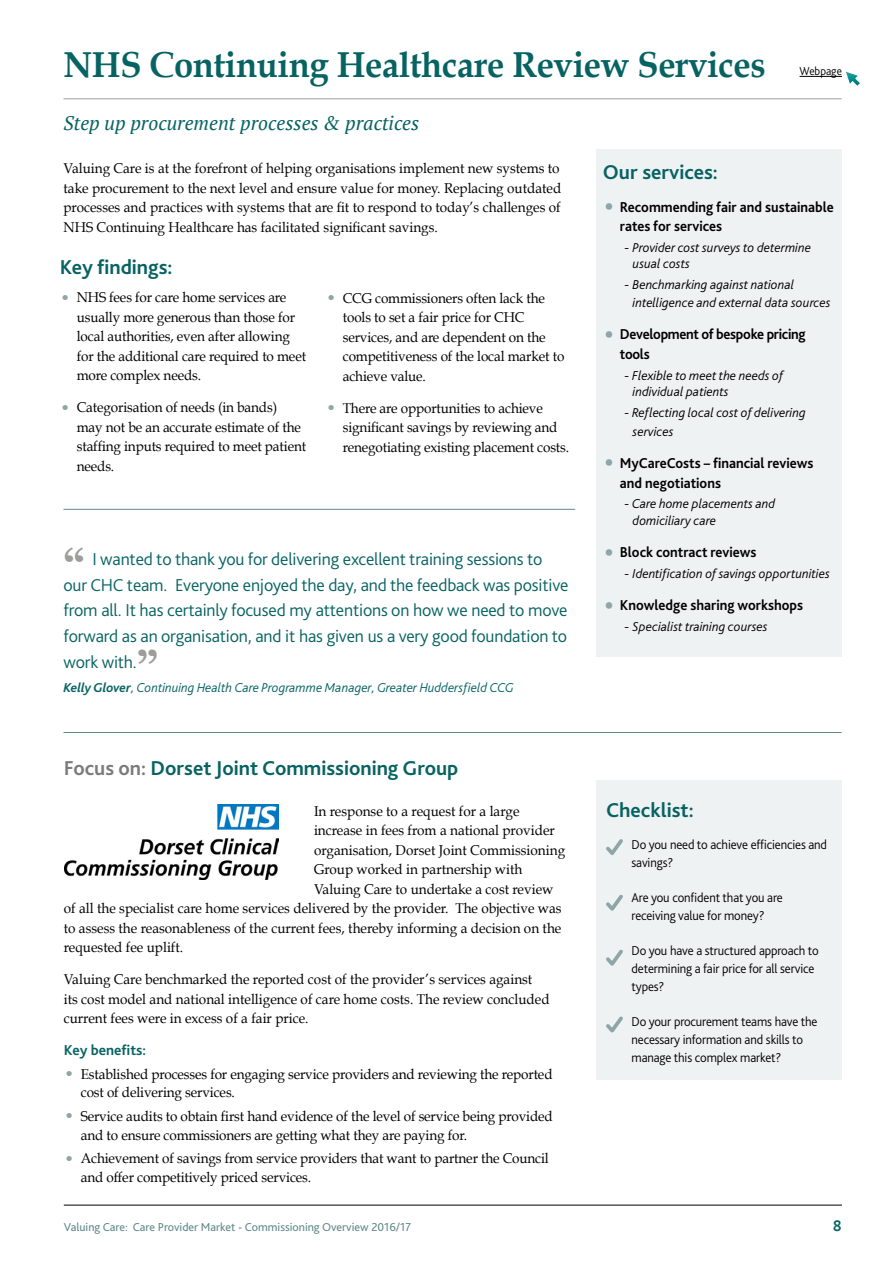
<style>
.page{position:relative;width:893px;height:1263px;background:#fff}
.page>*{position:absolute;margin:0;border:0;box-sizing:border-box;transform-origin:0 0}
.t1{font:700 42px "Georgia";color:#9d9d9c}
.t2{font:700 36px "Book Antiqua";letter-spacing:-.01em;color:#076362;scale:.96 1}
.t3{font:700 21px "Bliss 2";color:#076362}
.t4{font:italic 19.5px "PT Serif";color:#076362}
.t5{font:300 18px/25.5px "Bliss 2";letter-spacing:-.01em;color:#076362}
.t6{font:700 15px/19.5px "Bliss 2";color:#000;scale:.95 1}
.t7{font:700 15px/19.5px "Bliss 2";letter-spacing:-.02em;color:#000;scale:.95 1}
.t8{font:700 15px "Bliss 2";color:#076362}
.t9{font:700 15px "PT Mono";color:#076362}
.t10{font:14.25px/19.5px "Book Antiqua";letter-spacing:-.01em;color:#000;scale:.95 1}
.t11{font:italic 300 13.5px/16.5px "Bliss";color:#000}
.t12{font:300 13.5px/18px "Bliss 2";letter-spacing:-.01em;color:#000;scale:.95 1}
.t13{font:italic 300 13.5px "Bliss";color:#076362}
.t14{font:12px "Bliss 2";color:#618989}
.t15{font:300 12px "Bliss 2";color:#000;scale:.95 1}
.s1{font-family:"PT Mono";font-size:21px;color:#8ea6a7}
.s2{font-weight:700;font-size:18px;color:#8ea6a7}
.s3{font-weight:700}
.s4{color:#7c7b7b}
</style>
<div class="page">
<hr style="left:64px;top:1205px;width:778px;height:1px;background:#000">
<div style="left:596px;top:781px;width:246px;height:299px;background:#eff2f3"></div>
<hr style="left:63px;top:98px;width:779px;height:1px;background:#9d9d9c">
<hr style="left:63px;top:509px;width:512px;height:1px;background:#618989">
<hr style="left:63px;top:732px;width:779px;height:1px;background:#618989">
<img style="left:64px;top:804px;width:214px;height:75px">
<div style="left:596px;top:150px;width:246px;height:507px;background:#eff2f3"></div>
<svg style="left:606px;top:894px;width:17px;height:17px"></svg>
<svg style="left:606px;top:839px;width:17px;height:16px"></svg>
<svg style="left:606px;top:949px;width:17px;height:17px"></svg>
<svg style="left:606px;top:1016px;width:17px;height:17px"></svg>
<svg style="left:839px;top:71px;width:21px;height:15px"></svg>
<hr style="left:800px;top:76px;width:42px;height:1px;background:#000">
<h2 class="t2" style="left:63px;top:44px;width:733px">NHS Continuing Healthcare Review Services</h2>
<h3 class="t4" style="left:63px;top:111px;width:357px">Step up procurement processes &amp; practices</h3>
<p class="t10" style="left:63px;top:158px;width:526px;text-align:justify">Valuing Care is at the forefront of helping organisations implement new systems to take procurement to the next level and ensure value for money. Replacing outdated processes and practices with systems that are fit to respond to today’s challenges of NHS Continuing Healthcare has facilitated significant savings.</p>
<p class="t15" style="left:800px;top:63px;width:46px">Webpage</p>
<h3 class="t3" style="left:603px;top:159px;width:117px">Our services:</h3>
<p class="t6" style="left:620px;top:197px;width:227px;text-indent:-17px"><span class="s1">•</span> Recommending fair and sustainable rates for services</p>
<p class="t11" style="left:633px;top:240px;width:180px;text-indent:-9px">- Provider cost surveys to determine usual costs</p>
<p class="t11" style="left:633px;top:276px;width:199px;line-height:18px;text-indent:-9px">- Benchmarking against national intelligence and external data sources</p>
<p class="t7" style="left:620px;top:324px;width:197px;text-indent:-17px"><span class="s1">•</span> Development of bespoke pricing tools</p>
<p class="t11" style="left:633px;top:367px;width:152px;text-indent:-9px">- Flexible to meet the needs of individual patients</p>
<p class="t11" style="left:633px;top:403px;width:175px;line-height:18.8px;text-indent:-9px">- Reflecting local cost of delivering services</p>
<p class="t6" style="left:620px;top:453px;width:205px;text-indent:-17px"><span class="s1">•</span> MyCareCosts – financial reviews and negotiations</p>
<p class="t11" style="left:633px;top:496px;width:144px;text-indent:-9px">- Care home placements and domiciliary care</p>
<p class="t6" style="left:603px;top:542px;width:163px"><span class="s1">•</span> Block contract reviews</p>
<p class="t11" style="left:624px;top:565px;width:207px">- Identification of savings opportunities</p>
<p class="t6" style="left:603px;top:595px;width:212px"><span class="s1">•</span> Knowledge sharing workshops</p>
<p class="t11" style="left:624px;top:618px;width:145px">- Specialist training courses</p>
<h3 class="t3" style="left:60px;top:254px;width:114px">Key findings:</h3>
<p class="t10" style="left:77px;top:287px;width:243px;text-indent:-17px"><span class="s2">•</span> NHS fees for care home services are usually more generous than those for local authorities, even after allowing for the additional care required to meet more complex needs.</p>
<p class="t10" style="left:77px;top:398px;width:243px;text-indent:-17px"><span class="s2">•</span> Categorisation of needs (in bands) may not be an accurate estimate of the staffing inputs required to meet patient needs.</p>
<p class="t10" style="left:343px;top:288px;width:235px;text-indent:-17px"><span class="s2">•</span> CCG commissioners often lack the tools to set a fair price for CHC services, and are dependent on the competitiveness of the local market to achieve value.</p>
<p class="t10" style="left:343px;top:398px;width:240px;text-indent:-17px"><span class="s2">•</span> There are opportunities to achieve significant savings by reviewing and renegotiating existing placement costs.</p>
<h1 class="t1" style="left:63px;top:541px;width:23px">“</h1>
<p class="t5" style="left:63px;top:546px;width:506px;text-indent:29px">I wanted to thank you for delivering excellent training sessions to our CHC team. Everyone enjoyed the day, and the feedback was positive from all. It has certainly focused my attentions on how we need to move forward as an organisation, and it has given us a very good foundation to work with.</p>
<h1 class="t1" style="left:137px;top:643px;width:23px">”</h1>
<p class="t13" style="left:63px;top:681px;width:452px"><span class="s3">Kelly Glover</span>, Continuing Health Care Programme Manager, Greater Huddersfield CCG</p>
<h3 class="t3" style="left:64px;top:755px;width:396px"><span class="s4">Focus on:</span> Dorset Joint Commissioning Group</h3>
<p class="t10" style="left:314px;top:801px;width:218px">In response to a request for a large</p>
<p class="t10" style="left:314px;top:821px;width:255px">increase in fees from a national provider</p>
<p class="t10" style="left:314px;top:840px;width:266px">organisation, Dorset Joint Commissioning</p>
<p class="t10" style="left:314px;top:860px;width:221px">Group worked in partnership with</p>
<p class="t10" style="left:314px;top:879px;width:254px">Valuing Care to undertake a cost review</p>
<p class="t10" style="left:64px;top:898px;width:526px">of all the specialist care home services delivered by the provider. The objective was</p>
<p class="t10" style="left:64px;top:918px;width:525px">to assess the reasonableness of the current fees, thereby informing a decision on the</p>
<p class="t10" style="left:64px;top:937px;width:127px">requested fee uplift.</p>
<p class="t10" style="left:64px;top:970px;width:513px">Valuing Care benchmarked the reported cost of the provider’s services against its cost model and national intelligence of care home costs. The review concluded current fees were in excess of a fair price.</p>
<p class="t8" style="left:64px;top:1041px;width:84px">Key benefits:</p>
<p class="t10" style="left:81px;top:1064px;width:498px;line-height:18.8px;text-indent:-17px"><span class="s2">•</span> Established processes for engaging service providers and reviewing the reported cost of delivering services.</p>
<p class="t10" style="left:81px;top:1106px;width:498px;line-height:18.8px;text-indent:-17px"><span class="s2">•</span> Service audits to obtain first hand evidence of the level of service being provided and to ensure commissioners are getting what they are paying for.</p>
<p class="t10" style="left:81px;top:1149px;width:494px;line-height:18.8px;text-indent:-17px"><span class="s2">•</span> Achievement of savings from service providers that want to partner the Council and offer competitively priced services.</p>
<h3 class="t3" style="left:606px;top:797px;width:89px">Checklist:</h3>
<p class="t12" style="left:631px;top:835px;width:207px">Do you need to achieve efficiencies and savings?</p>
<p class="t12" style="left:631px;top:888px;width:161px">Are you confident that you are receiving value for money?</p>
<p class="t12" style="left:631px;top:941px;width:199px">Do you have a structured approach to determining a fair price for all service types?</p>
<p class="t12" style="left:631px;top:1012px;width:197px">Do your procurement teams have the necessary information and skills to manage this complex market?</p>
<p class="t14" style="left:64px;top:1220px;width:349px">Valuing Care: Care Provider Market - Commissioning Overview 2016/17</p>
<p class="t9" style="left:833px;top:1217px;width:10px">8</p>
</div>
